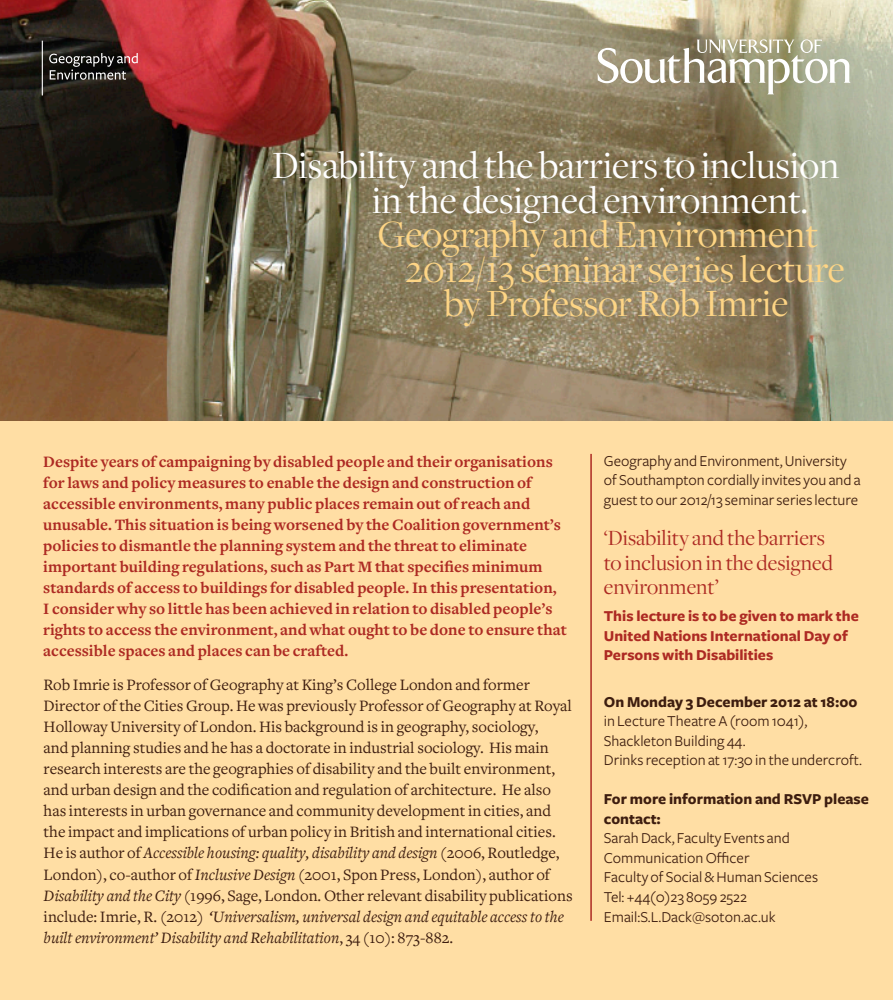
<style>
.page{position:relative;width:893px;height:1000px;background:#fff}
.page>*{position:absolute;margin:0;border:0;box-sizing:border-box;transform-origin:0 0}
.selling_telling{font:40.05px "Freight Disp";color:#fed585}
.selling_telling-2{font:40.05px/34.5px "Freight Disp";color:#fff}
.selling_telling-3{font:22.5px/24.8px "Freight Disp";color:#ad2a23}
.t1{font:16.5px/21px "Freight Text";color:#3d1d0f}
.t2{font:700 16.5px/21px "Freight Text";color:#ad2a23}
.t3{font:15.75px/19.5px "Freight Sans";color:#3d1d0f}
.selling_telling-4{font:700 15.75px/19.5px "Freight Sans";color:#ad2a23}
.t4{font:700 15.75px/19.5px "Freight Sans";color:#3d1d0f}
.s1{font-style:italic}
</style>
<div class="page">
<img style="left:0;top:0;width:893px;height:421px">
<div style="left:0;top:421px;width:893px;height:578px;background:#ffdea4"></div>
<hr style="left:590px;top:454px;width:2px;height:466px;background:#ad2a23">
<svg style="left:598px;top:39px;width:253px;height:55px"></svg>
<hr style="left:42px;top:41px;width:1px;height:54px;background:#fff">
<svg style="left:49px;top:53px;width:89px;height:27px"></svg>
<p class="selling_telling-2" style="left:372px;top:149px;width:469px;text-indent:-100px">Disability and the barriers to inclusion in the designed environment.</p>
<p class="selling_telling" style="left:378px;top:212px;width:442px">Geography and Environment</p>
<p class="selling_telling" style="left:406px;top:247px;width:441px">2012/13 seminar series lecture</p>
<p class="selling_telling" style="left:444px;top:281px;width:345px">by Professor Rob Imrie</p>
<p class="t2" style="left:43px;top:451px;width:525px">Despite years of campaigning by disabled people and their organisations for laws and policy measures to enable the design and construction of accessible environments, many public places remain out of reach and unusable. This situation is being worsened by the Coalition government’s policies to dismantle the planning system and the threat to eliminate important building regulations, such as Part M that specifies minimum standards of access to buildings for disabled people. In this presentation,<br>I consider why so little has been achieved in relation to disabled people’s rights to access the environment, and what ought to be done to ensure that accessible spaces and places can be crafted.</p>
<p class="t1" style="left:44px;top:674px;width:531px">Rob Imrie is Professor of Geography at King’s College London and former Director of the Cities Group. He was previously Professor of Geography at Royal Holloway University of London. His background is in geography, sociology,<br>and planning studies and he has a doctorate in industrial sociology. His main research interests are the geographies of disability and the built environment, and urban design and the codification and regulation of architecture. He also has interests in urban governance and community development in cities, and the impact and implications of urban policy in British and international cities.<br>He is author of <span class="s1">Accessible housing: quality, disability and design</span> (2006, Routledge, London), co-author of <span class="s1">Inclusive Design</span> (2001, Spon Press, London), author of <span class="s1">Disability and the City</span> (1996, Sage, London. Other relevant disability publications include: Imrie, R. (2012) <span class="s1">‘Universalism, universal design and equitable access to the built environment’ Disability and Rehabilitation</span>, 34 (10): 873-882.</p>
<p class="t3" style="left:604px;top:451px;width:258px">Geography and Environment, University of Southampton cordially invites you and a guest to our 2012/13 seminar series lecture</p>
<p class="selling_telling-3" style="left:604px;top:525px;width:231px">‘Disability and the barriers to inclusion in the designed environment’</p>
<p class="selling_telling-4" style="left:604px;top:607px;width:257px">This lecture is to be given to mark the<br>United Nations International Day of<br>Persons with Disabilities</p>
<p class="t4" style="left:604px;top:692px;width:255px">On Monday 3 December 2012 at 18:00</p>
<p class="t3" style="left:604px;top:711px;width:205px">in Lecture Theatre A (room 1041),</p>
<p class="t3" style="left:604px;top:731px;width:143px">Shackleton Building 44.</p>
<p class="t3" style="left:604px;top:750px;width:260px">Drinks reception at 17:30 in the undercroft.</p>
<p class="t4" style="left:604px;top:790px;width:267px">For more information and RSVP please contact:</p>
<p class="t3" style="left:604px;top:828px;width:188px">Sarah Dack, Faculty Events and<br>Communication Officer</p>
<p class="t3" style="left:604px;top:867px;width:216px">Faculty of Social &amp; Human Sciences</p>
<p class="t3" style="left:604px;top:887px;width:145px">Tel: +44(0)23 8059 2522</p>
<p class="t3" style="left:604px;top:906px;width:173px">Email:S.L.Dack@soton.ac.uk</p>
</div>
